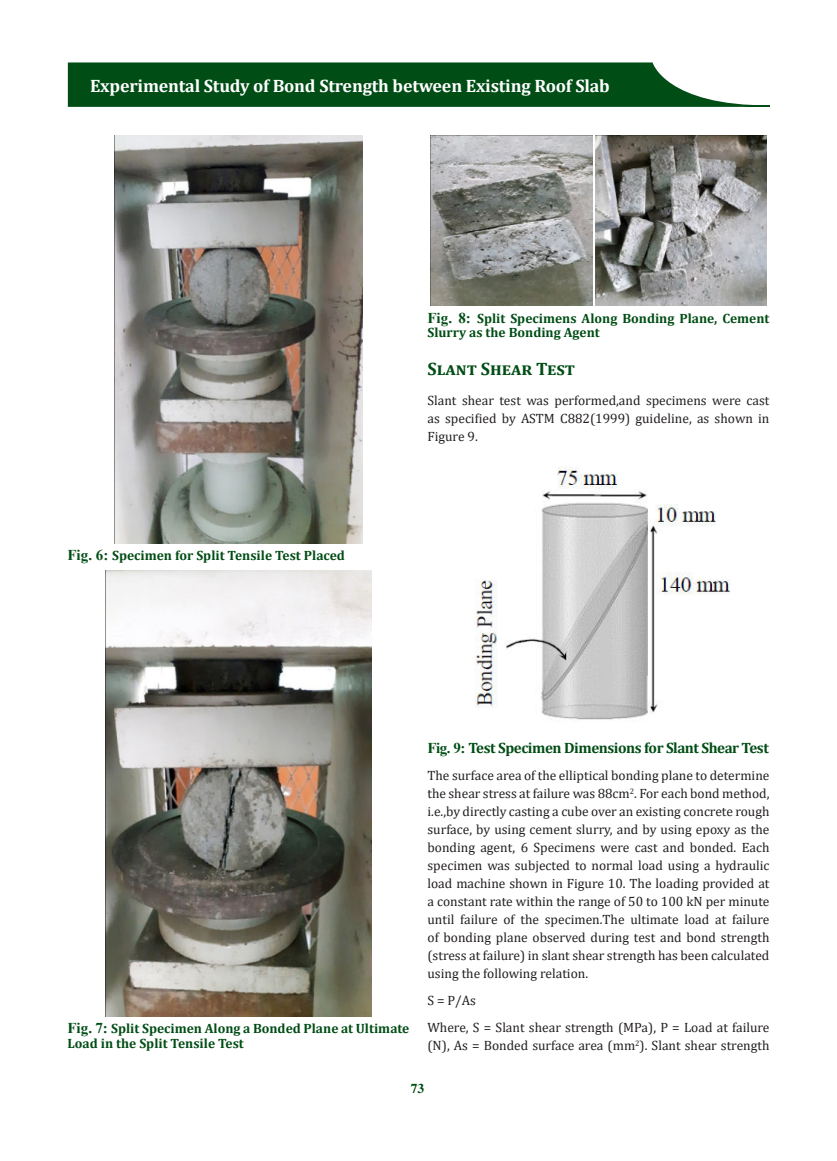
<style>
.page{position:relative;width:837px;height:1161px;background:#fff}
.page>*{position:absolute;margin:0;border:0;box-sizing:border-box;transform-origin:0 0}
.t1{font:700 18px "Cambria";letter-spacing:-.01em;color:#fff}
.t2{font:700 18px "Cambria";color:#004d15}
.t3{font:700 15px "Cambria";letter-spacing:-.03em;color:#004d15}
.t4{font:13.5px/18px "Cambria";color:#231f20;text-align:justify}
.t5{font:700 13.5px/14.9px "Cambria";color:#004d15}
.t6{font:700 13.5px "Times";color:#004d15}
.s1{font-family:"Times New Roman";font-size:15px}
.s2{font-family:"Times New Roman"}
</style>
<div class="page">
<svg style="left:67px;top:62px;width:703px;height:45px;background:#226535"></svg>
<img style="left:114px;top:135px;width:249px;height:408px">
<img style="left:105px;top:570px;width:267px;height:447px">
<img style="left:430px;top:135px;width:163px;height:171px">
<img style="left:596px;top:135px;width:171px;height:171px">
<img style="left:475px;top:466px;width:256px;height:254px">
<h1 class="t1" style="left:90px;top:80px;width:521px">Experimental Study of Bond Strength between Existing Roof Slab</h1>
<p class="t5" style="left:68px;top:548px;width:279px"><span class="s1">Fig. 6:</span> Specimen for Split Tensile Test Placed</p>
<p class="t5" style="left:428px;top:310px;width:343px"><span class="s1">Fig. 8:</span> Split Specimens Along Bonding Plane, Cement<br>Slurry as the Bonding Agent</p>
<h1 class="t2" style="left:428px;top:356px;width:149px">Slant Shear Test</h1>
<p class="t4" style="left:428px;top:392px;width:344px">Slant shear test was performed,and specimens were cast as specified by ASTM C882(1999) guideline, as shown in Figure 9.</p>
<p class="t5" style="left:68px;top:1021px;width:343px"><span class="s1">Fig. 7:</span> Split Specimen Along a Bonded Plane at Ultimate<br>Load in the Split Tensile Test</p>
<p class="t3" style="left:428px;top:740px;width:343px"><span class="s2">Fig. 9:</span> Test Specimen Dimensions for Slant Shear Test</p>
<p class="t4" style="left:428px;top:767px;width:344px">The surface area of the elliptical bonding plane to determine the shear stress at failure was 88cm<sup>2</sup>. For each bond method, i.e.,by directly casting a cube over an existing concrete rough surface, by using cement slurry, and by using epoxy as the bonding agent, 6 Specimens were cast and bonded. Each specimen was subjected to normal load using a hydraulic load machine shown in Figure 10. The loading provided at a constant rate within the range of 50 to 100 kN per minute until failure of the specimen.The ultimate load at failure of bonding plane observed during test and bond strength (stress at failure) in slant shear strength has been calculated using the following relation.</p>
<p class="t4" style="left:428px;top:988px;width:344px;line-height:27px">S = P/As<br>Where, S = Slant shear strength (MPa), P = Load at failure</p>
<p class="t4" style="left:428px;top:1037px;width:343px">(N), As = Bonded surface area (mm<sup>2</sup>). Slant shear strength</p>
<p class="t6" style="left:411px;top:1081px;width:15px">73</p>
</div>
